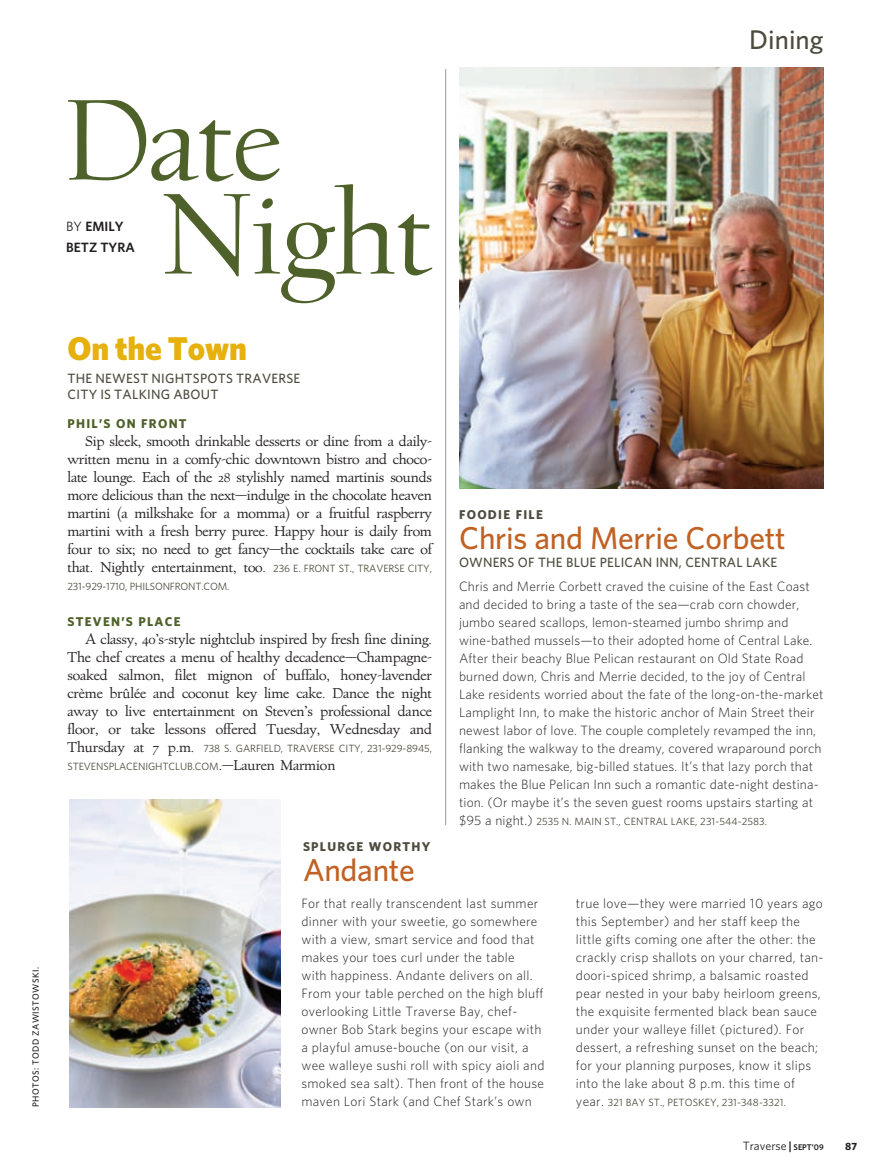
<style>
.page{position:relative;width:891px;height:1175px;background:#fff}
.page>*{position:absolute;margin:0;border:0;box-sizing:border-box;transform-origin:0 0}
.DEPT_Headline_Starte{font:108.75px "Village Roman Titling";letter-spacing:-.01em;color:#4e612a}
.DG_BOX_Headline_Star{font:900 33px "Whitney";color:#e6b00d}
.DINE_Body_Sans{font:500 31.5px "Whitney";letter-spacing:-.01em;color:#c16123}
.DEPT_Rubric{font:500 27px "Whitney";color:#4d4b3d}
.DINE_Body_Sans-2{font:300 13.5px/18px "Whitney";letter-spacing:.02em;color:#231f20}
.DINE_Tagline{font:13.5px/18px "Village";letter-spacing:-.01em;color:#231f20;text-align:justify}
.DG_BOX_Headline_Star-2{font:500 13.5px/16.5px "Whitney";letter-spacing:.02em;color:#4d4b3d}
.DINE_Body_Sans-3{font:500 13.5px "Whitney";letter-spacing:.01em;color:#4d4b3d}
.DEPT_Deck{font:600 13.5px/21px "Whitney";color:#231f20}
.DINE_Tagline-2{font:700 12.75px "Whitney";letter-spacing:.1em;color:#4e612a}
.DINE_Tagline-3{font:700 12.75px "Whitney";letter-spacing:.1em;color:#4d4b3d}
.t1{font:12px "Whitney";color:#231f20}
.DINE_Tagline-4{font:10.5px/18px "Whitney";letter-spacing:-.01em;color:#4d4b3d}
.DINE_Body_Sans-4{font:10.5px "Whitney";letter-spacing:.01em;color:#4d4b3d}
.t2{font:700 10.5px "Whitney";color:#231f20}
.PHOTO_Credit{font:500 9px "Whitney";letter-spacing:.05em;color:#231f20}
.s1{font-weight:400}
.s2{font-family:"Whitney";font-size:10.5px;color:#4d4b3d}
.s3{font-family:"Village";font-size:13.5px;color:#231f20}
.s4{font-weight:300;font-size:13.5px;color:#231f20}
.s5{font-weight:600}
.s6{font-weight:600;font-size:8.25px}
</style>
<div class="page">
<img style="left:459px;top:68px;width:365px;height:420px">
<img style="left:69px;top:800px;width:211px;height:307px">
<hr style="left:445px;top:69px;width:1px;height:756px;background:#9e9d92">
<p class="PHOTO_Credit" style="left:30px;top:1107px;width:142px;rotate:-90deg">PHOTOS: TODD ZAWISTOWSKI.</p>
<p class="DEPT_Headline_Starte" style="left:63px;top:76px;width:220px">Date</p>
<p class="DEPT_Headline_Starte" style="left:161px;top:170px;width:273px">Night</p>
<p class="DEPT_Deck" style="left:66px;top:215px;width:70px"><span class="s1">BY</span> EMILY<br>BETZ TYRA</p>
<p class="DG_BOX_Headline_Star" style="left:68px;top:328px;width:181px">On the Town</p>
<p class="DG_BOX_Headline_Star-2" style="left:68px;top:369px;width:234px">THE NEWEST NIGHTSPOTS TRAVERSE<br>CITY IS TALKING ABOUT</p>
<p class="DINE_Tagline-2" style="left:68px;top:415px;width:121px">PHIL’S ON FRONT</p>
<p class="DINE_Tagline" style="left:68px;top:432px;width:366px;text-indent:18px">Sip sleek, smooth drinkable desserts or dine from a daily&shy;written menu in a comfy-chic downtown bistro and choco&shy;late lounge. Each of the 28 stylishly named martinis sounds more delicious than the next—indulge in the chocolate heaven martini (a milkshake for a momma) or a fruitful raspberry martini with a fresh berry puree. Happy hour is daily from four to six; no need to get fancy—the cocktails take care of that. Nightly entertainment, too. <span class="s2">236 E. FRONT ST., TRAVERSE CITY,</span></p>
<p class="DINE_Tagline-4" style="left:68px;top:577px;width:164px">231-929-1710, PHILSONFRONT.COM.</p>
<p class="DINE_Tagline-2" style="left:68px;top:613px;width:115px">STEVEN’S PLACE</p>
<p class="DINE_Tagline" style="left:68px;top:630px;width:366px;text-indent:18px">A classy, 40’s-style nightclub inspired by fresh fine dining.<br>The chef creates a menu of healthy decadence—Champagne&shy;soaked salmon, filet mignon of buffalo, honey-lavender crème brûlée and coconut key lime cake. Dance the night away to live entertainment on Steven’s professional dance floor, or take lessons offered Tuesday, Wednesday and</p>
<p class="DINE_Tagline-4" style="left:68px;top:739px;width:366px"><span class="s3">Thursday at 7 p.m.</span> 738 S. GARFIELD, TRAVERSE CITY, 231-929-8945,<br>STEVENSPLACENIGHTCLUB.COM<span class="s3">.—Lauren Marmion</span></p>
<p class="DINE_Tagline-3" style="left:303px;top:838px;width:129px">SPLURGE WORTHY</p>
<p class="DINE_Body_Sans" style="left:303px;top:850px;width:113px">Andante</p>
<p class="DEPT_Rubric" style="left:749px;top:23px;width:76px">Dining</p>
<p class="DINE_Tagline-3" style="left:459px;top:506px;width:85px">FOODIE FILE</p>
<p class="DINE_Body_Sans" style="left:459px;top:518px;width:328px">Chris and Merrie Corbett</p>
<p class="DINE_Body_Sans-3" style="left:459px;top:554px;width:320px">OWNERS OF THE BLUE PELICAN INN, CENTRAL LAKE</p>
<p class="DINE_Body_Sans-2" style="left:459px;top:577px;width:366px">Chris and Merrie Corbett craved the cuisine of the East Coast and decided to bring a taste of the sea—crab corn chowder, jumbo seared scallops, lemon-steamed jumbo shrimp and wine-bathed mussels—to their adopted home of Central Lake.<br>After their beachy Blue Pelican restaurant on Old State Road burned down, Chris and Merrie decided, to the joy of Central Lake residents worried about the fate of the long-on-the-market Lamplight Inn, to make the historic anchor of Main Street their newest labor of love. The couple completely revamped the inn, flanking the walkway to the dreamy, covered wraparound porch with two namesake, big-billed statues. It’s that lazy porch that makes the Blue Pelican Inn such a romantic date-night destina&shy;tion. (Or maybe it’s the seven guest rooms upstairs starting at</p>
<p class="DINE_Body_Sans-4" style="left:459px;top:815px;width:310px"><span class="s4">$95 a night.)</span> 2535 N. MAIN ST., CENTRAL LAKE, 231-544-2583.</p>
<p class="DINE_Body_Sans-2" style="left:302px;top:894px;width:244px">For that really transcendent last summer dinner with your sweetie, go somewhere with a view, smart service and food that makes your toes curl under the table<br>with happiness. Andante delivers on all.<br>From your table perched on the high bluff overlooking Little Traverse Bay, chef&shy;owner Bob Stark begins your escape with a playful amuse-bouche (on our visit, a wee walleye sushi roll with spicy aioli and smoked sea salt). Then front of the house maven Lori Stark (and Chef Stark’s own</p>
<p class="DINE_Body_Sans-2" style="left:576px;top:894px;width:249px">true love—they were married 10 years ago this September) and her staff keep the little gifts coming one after the other: the crackly crisp shallots on your charred, tan&shy;doori-spiced shrimp, a balsamic roasted pear nested in your baby heirloom greens, the exquisite fermented black bean sauce under your walleye fillet (pictured). For dessert, a refreshing sunset on the beach; for your planning purposes, know it slips into the lake about 8 p.m. this time of</p>
<p class="DINE_Body_Sans-4" style="left:576px;top:1096px;width:212px"><span class="s4">year.</span> 321 BAY ST., PETOSKEY, 231-348-3321.</p>
<p class="t1" style="left:743px;top:1138px;width:82px">Traverse <span class="s5">|</span> <span class="s6">SEPT’09</span></p>
<p class="t2" style="left:845px;top:1140px;width:13px">87</p>
</div>
